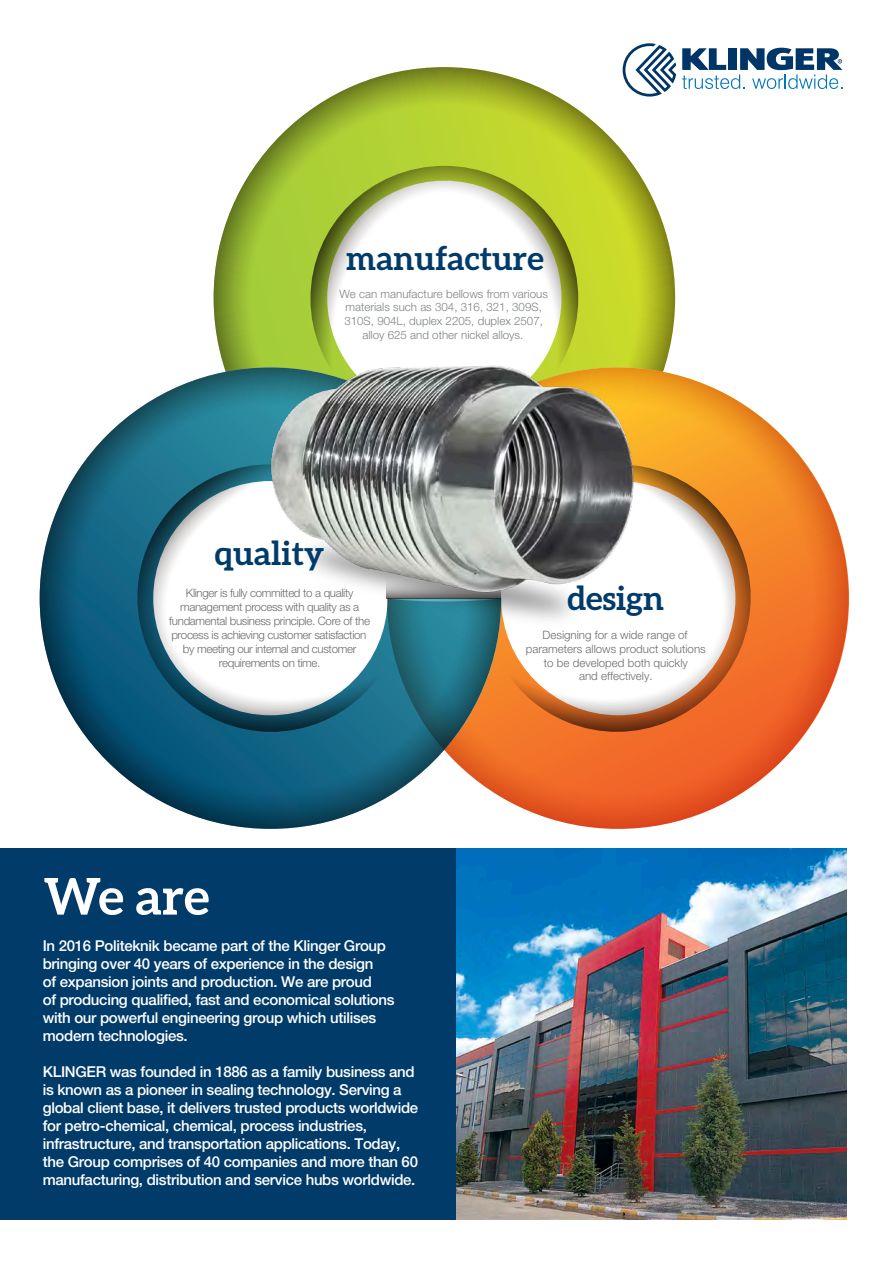
<style>
.page{position:relative;width:889px;height:1263px;background:#fff}
.page>*{position:absolute;margin:0;border:0;box-sizing:border-box;transform-origin:0 0}
.t1{font:700 50.7px "Aleo";color:#fff}
.t2{font:700 33px "Aleo";color:#003b6a}
.t3{font:500 15px/18px "Helvetica Neue LT Pro";letter-spacing:-.02em;color:#fff}
.t4{font:300 11.55px/13.8px "Helvetica Neue LT Pro";letter-spacing:-.03em;color:#6d6d71;text-align:center}
.t5{font:300 11.55px/13.8px "Helvetica Neue LT Pro";color:#7f8284;text-align:center}
.t6{font:300 11.55px/13.8px "Helvetica Neue LT Pro";color:#6d6d71;text-align:center}
</style>
<div class="page">
<div style="left:0;top:848px;width:846px;height:372px;background:#003b6a"></div>
<img style="left:457px;top:848px;width:389px;height:372px">
<svg style="left:213px;top:67px;width:462px;height:300px"></svg>
<svg style="left:387px;top:367px;width:461px;height:462px;background:#ee7025"></svg>
<svg style="left:40px;top:367px;width:461px;height:462px;background:#125d79"></svg>
<svg style="left:310px;top:166px;width:268px;height:173px"></svg>
<svg style="left:137px;top:464px;width:266px;height:268px"></svg>
<svg style="left:485px;top:464px;width:265px;height:268px"></svg>
<img style="left:255px;top:339px;width:413px;height:305px">
<div style="left:621px;top:43px;width:223px;height:54px;background:#fff"></div>
<svg style="left:622px;top:43px;width:54px;height:54px"></svg>
<svg style="left:682px;top:48px;width:160px;height:41px"></svg>
<h2 class="t2" style="left:346px;top:239px;width:199px">manufacture</h2>
<p class="t5" style="left:339px;top:286px;width:210px">We can manufacture bellows from various materials such as 304, 316, 321, 309S, 310S, 904L, duplex 2205, duplex 2507, alloy 625 and other nickel alloys.</p>
<h2 class="t2" style="left:215px;top:534px;width:111px">quality</h2>
<p class="t4" style="left:169px;top:586px;width:202px">Klinger is fully committed to a quality management process with quality as a fundamental business principle. Core of the process is achieving customer satisfaction by meeting our internal and customer requirements on time.</p>
<h1 class="t1" style="left:44px;top:867px;width:167px">We are</h1>
<p class="t3" style="left:43px;top:936px;width:353px">In 2016 Politeknik became part of the Klinger Group bringing over 40 years of experience in the design<br>of expansion joints and production. We are proud<br>of producing qualified, fast and economical solutions with our powerful engineering group which utilises modern technologies.</p>
<p class="t3" style="left:43px;top:1062px;width:377px">KLINGER was founded in 1886 as a family business and is known as a pioneer in sealing technology. Serving a global client base, it delivers trusted products worldwide for petro-chemical, chemical, process industries, infrastructure, and transportation applications. Today, the Group comprises of 40 companies and more than 60 manufacturing, distribution and service hubs worldwide.</p>
<h2 class="t2" style="left:567px;top:579px;width:98px">design</h2>
<p class="t6" style="left:526px;top:628px;width:181px">Designing for a wide range of parameters allows product solutions to be developed both quickly<br>and effectively.</p>
</div>
